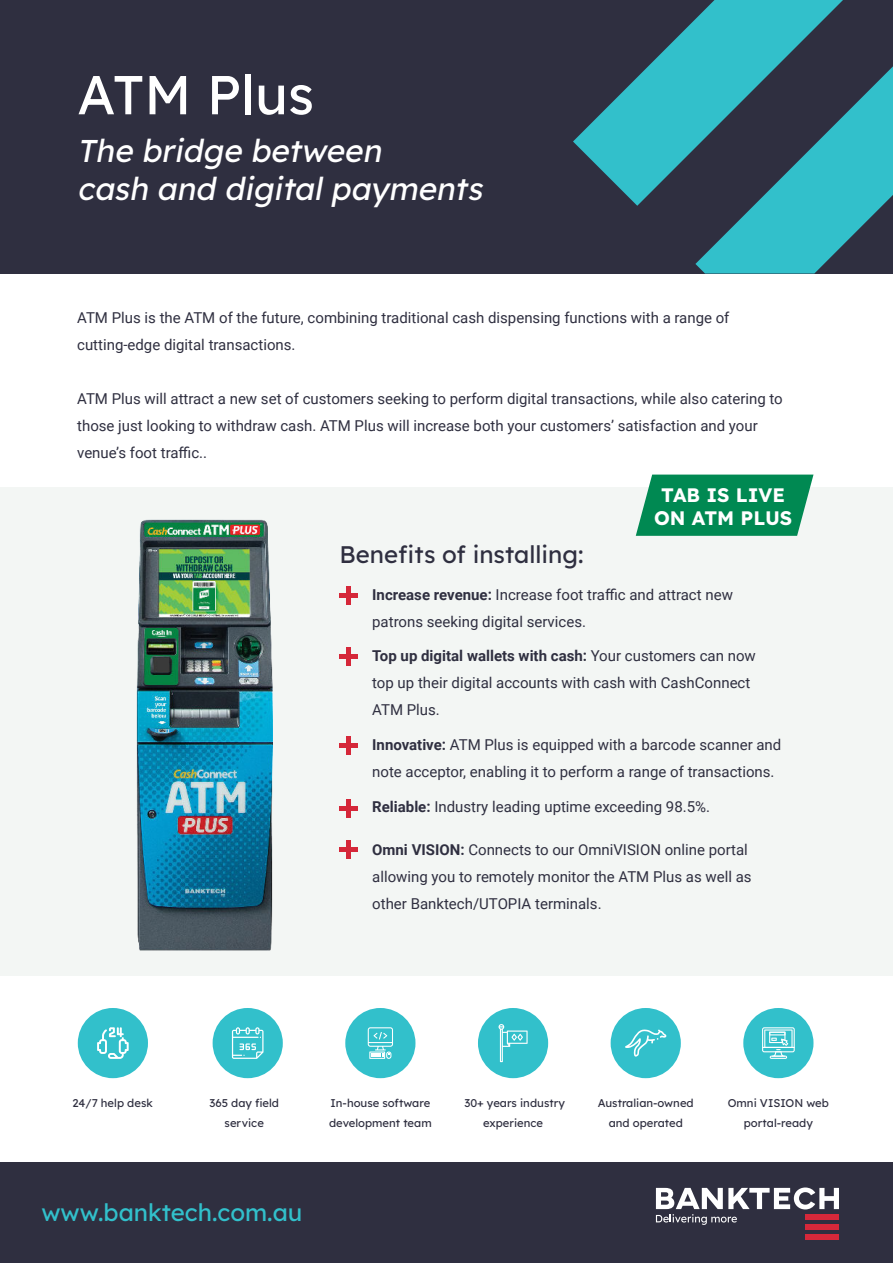
<style>
.page{position:relative;width:893px;height:1263px;background:#fff}
.page>*{position:absolute;margin:0;border:0;box-sizing:border-box;transform-origin:0 0}
.t1{font:54.75px "Lexend Deca";color:#fff}
.t2{font:italic 31.5px/37.8px "Lexend Deca";color:#fff}
.t3{font:24px "Lexend Deca";color:#2f2f40}
.t4{font:24px "Lexend Deca";color:#32c0cb}
.t5{font:700 19.5px/23.4px "Lexend Deca";color:#fff;text-align:center}
.t6{font:15px/27px "Roboto";color:#2f2f40}
.t7{font:11.25px/19.5px "Lexend Deca";color:#2f2f40;text-align:center}
.s1{font-weight:700}
</style>
<div class="page">
<div style="left:0;top:487px;width:893px;height:489px;background:#f3f6f4"></div>
<div style="left:0;top:0;width:893px;height:274px;background:#2f2f40"></div>
<div style="left:0;top:1162px;width:893px;height:101px;background:#2f2f40"></div>
<svg style="left:573px;top:0;width:270px;height:206px;fill:#32c0cb"></svg>
<svg style="left:695px;top:66px;width:198px;height:208px"></svg>
<div style="left:346px;top:587px;width:5px;height:18px;background:#d52739"></div>
<div style="left:339px;top:593px;width:18px;height:5px;background:#d52739"></div>
<div style="left:346px;top:647px;width:5px;height:18px;background:#d52739"></div>
<div style="left:339px;top:654px;width:18px;height:5px;background:#d52739"></div>
<div style="left:346px;top:737px;width:5px;height:18px;background:#d52739"></div>
<div style="left:339px;top:743px;width:18px;height:5px;background:#d52739"></div>
<div style="left:346px;top:799px;width:5px;height:18px;background:#d52739"></div>
<div style="left:339px;top:806px;width:18px;height:5px;background:#d52739"></div>
<div style="left:346px;top:841px;width:5px;height:18px;background:#d52739"></div>
<div style="left:339px;top:847px;width:18px;height:5px;background:#d52739"></div>
<svg style="left:656px;top:1187px;width:183px;height:38px"></svg>
<div style="left:805px;top:1214px;width:34px;height:5px;background:#d6283a"></div>
<div style="left:805px;top:1224px;width:34px;height:5px;background:#d6283a"></div>
<div style="left:805px;top:1234px;width:34px;height:5px;background:#d6283a"></div>
<div style="left:78px;top:1008px;width:70px;height:70px;background:#32c0cb;border-radius:50%"></div>
<div style="left:213px;top:1008px;width:70px;height:70px;background:#32c0cb;border-radius:50%"></div>
<div style="left:345px;top:1008px;width:70px;height:70px;background:#32c0cb;border-radius:50%"></div>
<div style="left:478px;top:1008px;width:70px;height:70px;background:#32c0cb;border-radius:50%"></div>
<div style="left:611px;top:1008px;width:70px;height:70px;background:#32c0cb;border-radius:50%"></div>
<div style="left:743px;top:1008px;width:70px;height:70px;background:#32c0cb;border-radius:50%"></div>
<svg style="left:97px;top:1027px;width:32px;height:32px"></svg>
<svg style="left:232px;top:1027px;width:31px;height:32px"></svg>
<svg style="left:368px;top:1027px;width:25px;height:32px"></svg>
<svg style="left:498px;top:1024px;width:30px;height:38px"></svg>
<svg style="left:625px;top:1029px;width:41px;height:27px"></svg>
<svg style="left:770px;top:1055px;width:17px;height:4px"></svg>
<svg style="left:762px;top:1027px;width:33px;height:31px"></svg>
<img style="left:136px;top:519px;width:137px;height:432px">
<svg style="left:636px;top:475px;width:177px;height:61px;background:#169360"></svg>
<h1 class="t1" style="left:77px;top:72px;width:238px">ATM Plus</h1>
<h2 class="t2" style="left:77px;top:135px;width:412px">The bridge between<br>cash and digital payments</h2>
<p class="t6" style="left:77px;top:305px;width:654px">ATM Plus is the ATM of the future, combining traditional cash dispensing functions with a range of cutting-edge digital transactions.</p>
<p class="t6" style="left:77px;top:386px;width:707px">ATM Plus will attract a new set of customers seeking to perform digital transactions, while also catering to those just looking to withdraw cash. ATM Plus will increase both your customers’ satisfaction and your venue’s foot traffic..</p>
<h3 class="t5" style="left:654px;top:483px;width:139px">TAB IS LIVE<br>ON ATM PLUS</h3>
<h3 class="t3" style="left:339px;top:537px;width:245px">Benefits of installing:</h3>
<p class="t6" style="left:372px;top:581px;width:362px"><span class="s1">Increase revenue:</span> Increase foot traffic and attract new patrons seeking digital services.</p>
<p class="t6" style="left:372px;top:643px;width:385px"><span class="s1">Top up digital wallets with cash:</span> Your customers can now top up their digital accounts with cash with CashConnect<br>ATM Plus.</p>
<p class="t6" style="left:372px;top:732px;width:411px"><span class="s1">Innovative:</span> ATM Plus is equipped with a barcode scanner and note acceptor, enabling it to perform a range of transactions.</p>
<p class="t6" style="left:372px;top:794px;width:339px"><span class="s1">Reliable:</span> Industry leading uptime exceeding 98.5%.</p>
<p class="t6" style="left:372px;top:837px;width:381px"><span class="s1">Omni VISION:</span> Connects to our OmniVISION online portal allowing you to remotely monitor the ATM Plus as well as other Banktech/UTOPIA terminals.</p>
<p class="t7" style="left:73px;top:1094px;width:82px">24/7 help desk</p>
<p class="t7" style="left:210px;top:1093px;width:71px">365 day field service</p>
<p class="t7" style="left:329px;top:1094px;width:104px;text-align:left">In-house software development team</p>
<p class="t7" style="left:464px;top:1094px;width:102px">30+ years industry experience</p>
<p class="t7" style="left:598px;top:1094px;width:97px">Australian-owned and operated</p>
<p class="t7" style="left:728px;top:1094px;width:103px">Omni VISION web portal-ready</p>
<h3 class="t4" style="left:41px;top:1202px;width:262px">www.banktech.com.au</h3>
</div>
